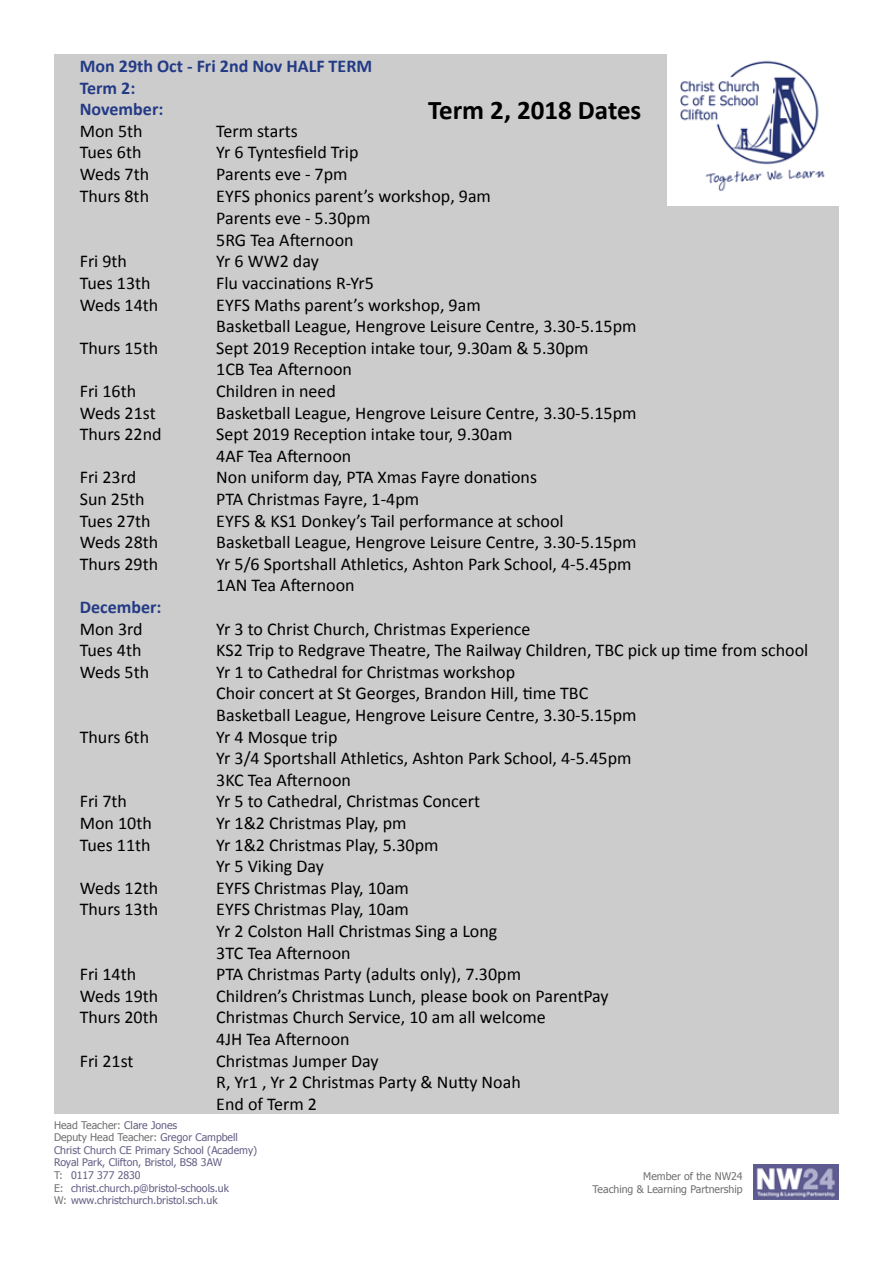
<style>
.page{position:relative;width:893px;height:1263px;background:#fff}
.page>*{position:absolute;margin:0;border:0;box-sizing:border-box;transform-origin:0 0}
.t1{font:700 27px "Calibri";color:#000}
.t2{font:18px/21.6px "Calibri";color:#000}
.t3{font:700 18px/21.6px "Calibri";color:#233a86}
.t4{font:10.5px/12.6px "Tahoma";color:#635f85}
.t5{font:10.5px/12.6px "Tahoma";color:#706f6f;text-align:right}
.s1{color:#706f6f}
</style>
<div class="page">
<img style="left:680px;top:60px;width:145px;height:131px">
<img style="left:754px;top:1165px;width:85px;height:35px">
<div style="left:54px;top:54px;width:613px;height:152px;background:#ccc"></div>
<div style="left:54px;top:206px;width:785px;height:908px;background:#ccc"></div>
<p class="t3" style="left:80px;top:55px;width:294px">Mon 29th Oct - Fri 2nd Nov HALF TERM<br>Term 2:<br>November:</p>
<p class="t2" style="left:80px;top:120px;width:65px">Mon 5th</p>
<p class="t2" style="left:216px;top:120px;width:83px">Term starts</p>
<p class="t2" style="left:80px;top:142px;width:63px">Tues 6th</p>
<p class="t2" style="left:216px;top:142px;width:144px">Yr 6 Tyntesfield Trip</p>
<p class="t2" style="left:80px;top:163px;width:71px">Weds 7th</p>
<p class="t2" style="left:216px;top:163px;width:133px">Parents eve - 7pm</p>
<p class="t2" style="left:80px;top:185px;width:71px">Thurs 8th</p>
<p class="t2" style="left:216px;top:185px;width:276px;line-height:22px">EYFS phonics parent’s workshop, 9am<br>Parents eve - 5.30pm<br>5RG Tea Afternoon</p>
<p class="t2" style="left:80px;top:251px;width:49px">Fri 9th</p>
<p class="t2" style="left:216px;top:251px;width:104px">Yr 6 WW2 day</p>
<p class="t2" style="left:80px;top:272px;width:72px">Tues 13th</p>
<p class="t2" style="left:216px;top:272px;width:159px">Flu vaccinations R-Yr5</p>
<p class="t2" style="left:80px;top:294px;width:80px">Weds 14th</p>
<p class="t2" style="left:216px;top:294px;width:422px">EYFS Maths parent’s workshop, 9am<br>Basketball League, Hengrove Leisure Centre, 3.30-5.15pm</p>
<p class="t2" style="left:80px;top:337px;width:80px">Thurs 15th</p>
<p class="t2" style="left:216px;top:337px;width:374px">Sept 2019 Reception intake tour, 9.30am &amp; 5.30pm<br>1CB Tea Afternoon</p>
<p class="t2" style="left:80px;top:380px;width:58px">Fri 16th</p>
<p class="t2" style="left:216px;top:380px;width:121px">Children in need</p>
<p class="t2" style="left:80px;top:402px;width:77px">Weds 21st</p>
<p class="t2" style="left:216px;top:402px;width:422px">Basketball League, Hengrove Leisure Centre, 3.30-5.15pm</p>
<p class="t2" style="left:80px;top:423px;width:83px">Thurs 22nd</p>
<p class="t2" style="left:216px;top:423px;width:298px">Sept 2019 Reception intake tour, 9.30am<br>4AF Tea Afternoon</p>
<p class="t2" style="left:80px;top:467px;width:58px">Fri 23rd</p>
<p class="t2" style="left:216px;top:467px;width:322px">Non uniform day, PTA Xmas Fayre donations</p>
<p class="t2" style="left:80px;top:488px;width:66px">Sun 25th</p>
<p class="t2" style="left:216px;top:488px;width:204px">PTA Christmas Fayre, 1-4pm</p>
<p class="t2" style="left:80px;top:510px;width:72px">Tues 27th</p>
<p class="t2" style="left:216px;top:510px;width:349px">EYFS &amp; KS1 Donkey’s Tail performance at school</p>
<p class="t2" style="left:80px;top:531px;width:80px">Weds 28th</p>
<p class="t2" style="left:216px;top:531px;width:422px">Basketball League, Hengrove Leisure Centre, 3.30-5.15pm</p>
<p class="t2" style="left:80px;top:553px;width:80px">Thurs 29th</p>
<p class="t2" style="left:216px;top:553px;width:417px">Yr 5/6 Sportshall Athletics, Ashton Park School, 4-5.45pm<br>1AN Tea Afternoon</p>
<p class="t3" style="left:80px;top:596px;width:83px">December:</p>
<p class="t2" style="left:80px;top:618px;width:65px">Mon 3rd</p>
<p class="t2" style="left:216px;top:618px;width:316px">Yr 3 to Christ Church, Christmas Experience</p>
<p class="t2" style="left:80px;top:639px;width:63px">Tues 4th</p>
<p class="t2" style="left:216px;top:639px;width:594px">KS2 Trip to Redgrave Theatre, The Railway Children, TBC pick up time from school</p>
<p class="t2" style="left:80px;top:661px;width:71px">Weds 5th</p>
<p class="t2" style="left:216px;top:661px;width:422px">Yr 1 to Cathedral for Christmas workshop<br>Choir concert at St Georges, Brandon Hill, time TBC<br>Basketball League, Hengrove Leisure Centre, 3.30-5.15pm</p>
<p class="t2" style="left:80px;top:726px;width:71px">Thurs 6th</p>
<p class="t2" style="left:216px;top:726px;width:417px">Yr 4 Mosque trip<br>Yr 3/4 Sportshall Athletics, Ashton Park School, 4-5.45pm<br>3KC Tea Afternoon</p>
<p class="t2" style="left:80px;top:791px;width:49px">Fri 7th</p>
<p class="t2" style="left:216px;top:791px;width:265px">Yr 5 to Cathedral, Christmas Concert</p>
<p class="t2" style="left:80px;top:812px;width:74px">Mon 10th</p>
<p class="t2" style="left:216px;top:812px;width:192px">Yr 1&amp;2 Christmas Play, pm</p>
<p class="t2" style="left:80px;top:834px;width:72px">Tues 11th</p>
<p class="t2" style="left:216px;top:834px;width:224px">Yr 1&amp;2 Christmas Play, 5.30pm<br>Yr 5 Viking Day</p>
<p class="t2" style="left:80px;top:877px;width:80px">Weds 12th</p>
<p class="t2" style="left:216px;top:877px;width:194px">EYFS Christmas Play, 10am</p>
<p class="t2" style="left:80px;top:899px;width:80px">Thurs 13th</p>
<p class="t2" style="left:216px;top:899px;width:283px">EYFS Christmas Play, 10am<br>Yr 2 Colston Hall Christmas Sing a Long<br>3TC Tea Afternoon</p>
<p class="t2" style="left:80px;top:963px;width:58px">Fri 14th</p>
<p class="t2" style="left:216px;top:963px;width:306px">PTA Christmas Party (adults only), 7.30pm</p>
<p class="t2" style="left:80px;top:985px;width:80px">Weds 19th</p>
<p class="t2" style="left:216px;top:985px;width:394px">Children’s Christmas Lunch, please book on ParentPay</p>
<p class="t2" style="left:80px;top:1007px;width:80px">Thurs 20th</p>
<p class="t2" style="left:216px;top:1007px;width:331px">Christmas Church Service, 10 am all welcome<br>4JH Tea Afternoon</p>
<p class="t2" style="left:80px;top:1050px;width:55px">Fri 21st</p>
<p class="t2" style="left:216px;top:1050px;width:306px">Christmas Jumper Day<br>R, Yr1 , Yr 2 Christmas Party &amp; Nutty Noah<br>End of Term 2</p>
<h1 class="t1" style="left:428px;top:93px;width:215px">Term 2, 2018 Dates</h1>
<p class="t4" style="left:54px;top:1118px;width:205px"><span class="s1">Head Teacher:</span> Clare Jones<br><span class="s1">Deputy Head Teacher:</span> Gregor Campbell Christ Church CE Primary School (Academy)<br>Royal Park, Clifton, Bristol, BS8 3AW<br><span class="s1">T:</span> 0117 377 2830<br><span class="s1">E:</span> christ.church.p@bristol-schools.uk<br><span class="s1">W:</span> www.christchurch.bristol.sch.uk</p>
<p class="t5" style="left:593px;top:1169px;width:152px">Member of the NW24<br>Teaching &amp; Learning Partnership</p>
</div>
